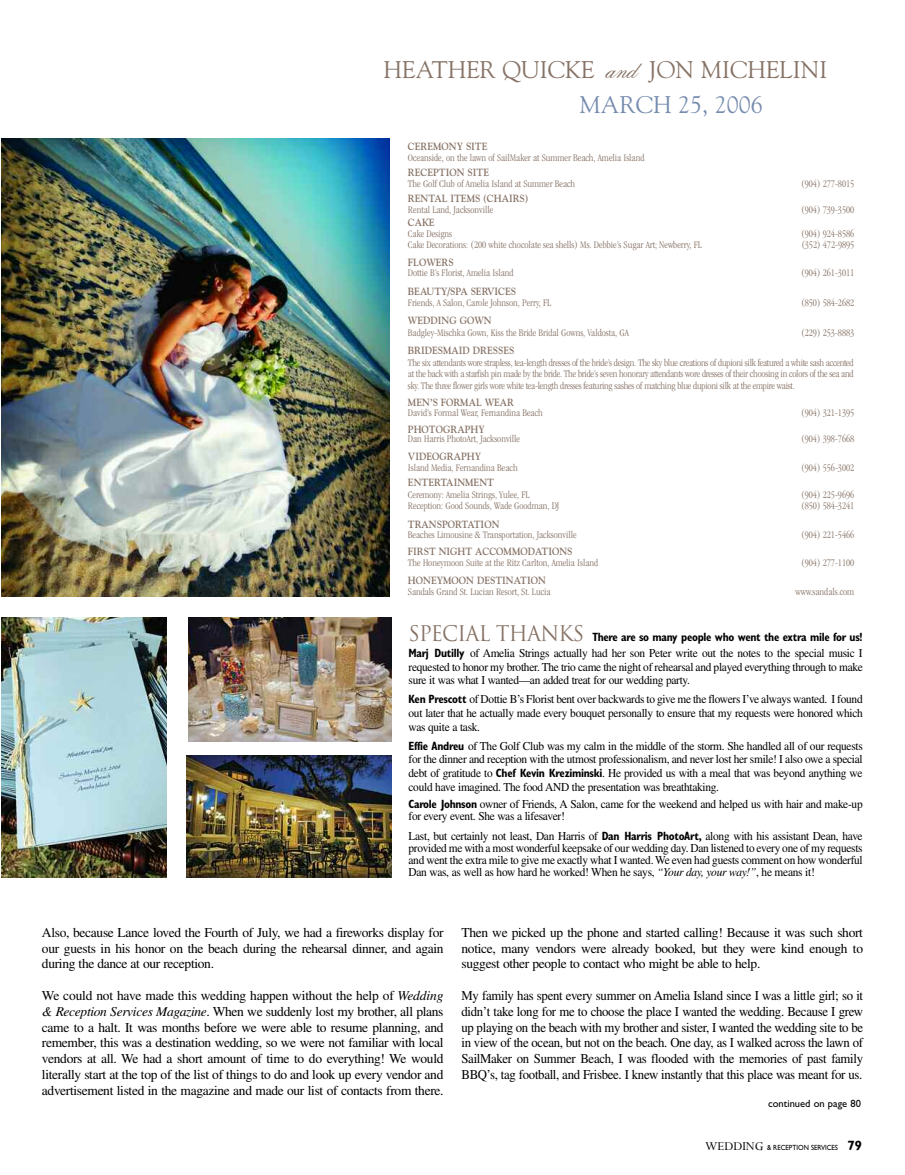
<style>
.page{position:relative;width:905px;height:1175px;background:#fff}
.page>*{position:absolute;margin:0;border:0;box-sizing:border-box;transform-origin:0 0}
.t1{font:24px/35px "Goudy";color:#867265}
.t2{font:13.5px/15.8px "Times";letter-spacing:-.025em;color:#000;text-align:justify}
.t3{font:13.5px/15.8px "Times";letter-spacing:-.025em;color:#000;text-align:justify;scale:.95 1}
.t4{font:12px/14px "Times";letter-spacing:-.025em;color:#000;text-align:justify;scale:.95 1}
.t5{font:700 condensed 12px "Gill Sans";letter-spacing:-.025em;color:#000;scale:.95 1}
.t6{font:10.5px "Gill Sans";color:#000}
.t7{font:300 condensed 10.35px/11.6px "Garamond";color:#867265;text-align:justify}
.t8{font:700 10.35px "Goudy";color:#867265;scale:.91 1}
.t9{font:7.5px "Gill Sans";color:#000;scale:.9 1}
.s1{font-family:"AT Citadel Script";font-size:28.8px}
.s2{color:#768cae}
.s3{font-family:"Trajan";font-weight:400;font-stretch:normal;font-size:21px;color:#867265}
.s4{font-family:"Gill Sans";font-weight:700;font-stretch:condensed}
.s5{font-style:italic}
.s6{font-family:"Perpetua";font-size:13.5px}
.s7{font-weight:700;font-stretch:condensed;font-size:13.5px}
</style>
<div class="page">
<img style="left:2px;top:139px;width:388px;height:457px">
<img style="left:1px;top:617px;width:166px;height:260px">
<img style="left:188px;top:617px;width:204px;height:124px">
<img style="left:187px;top:755px;width:204px;height:122px">
<h1 class="t1" style="left:579px;top:53px;width:249px;text-indent:-196px">HEATHER QUICKE <span class="s1">and</span> JON MICHELINI<br><span class="s2">MARCH 25, 2006</span></h1>
<p class="t8" style="left:408px;top:141px;width:89px">CEREMONY SITE</p>
<p class="t7" style="left:408px;top:153px;width:238px">Oceanside, on the lawn of SailMaker at Summer Beach, Amelia Island</p>
<p class="t8" style="left:408px;top:166px;width:91px">RECEPTION SITE</p>
<p class="t7" style="left:408px;top:178px;width:169px">The Golf Club of Amelia Island at Summer Beach</p>
<p class="t7" style="left:801px;top:178px;width:54px">(904) 277-8015</p>
<p class="t8" style="left:408px;top:192px;width:134px">RENTAL ITEMS (CHAIRS)</p>
<p class="t7" style="left:408px;top:204px;width:87px">Rental Land, Jacksonville</p>
<p class="t7" style="left:801px;top:204px;width:54px">(904) 739-3500</p>
<p class="t8" style="left:408px;top:217px;width:31px">CAKE</p>
<p class="t7" style="left:408px;top:229px;width:46px">Cake Designs</p>
<p class="t7" style="left:801px;top:229px;width:54px">(904) 924-8586</p>
<p class="t7" style="left:408px;top:239px;width:295px">Cake Decorations: (200 white chocolate sea shells) Ms. Debbie’s Sugar Art; Newberry, FL</p>
<p class="t7" style="left:801px;top:239px;width:54px">(352) 472-9895</p>
<p class="t8" style="left:408px;top:256px;width:52px">FLOWERS</p>
<p class="t7" style="left:408px;top:268px;width:107px">Dottie B’s Florist, Amelia Island</p>
<p class="t7" style="left:801px;top:268px;width:54px">(904) 261-3011</p>
<p class="t8" style="left:408px;top:285px;width:120px">BEAUTY/SPA SERVICES</p>
<p class="t7" style="left:408px;top:298px;width:145px">Friends, A Salon, Carole Johnson, Perry, FL</p>
<p class="t7" style="left:801px;top:298px;width:54px">(850) 584-2682</p>
<p class="t8" style="left:408px;top:315px;width:94px">WEDDING GOWN</p>
<p class="t7" style="left:408px;top:328px;width:222px">Badgley-Mischka Gown, Kiss the Bride Bridal Gowns, Valdosta, GA</p>
<p class="t7" style="left:801px;top:328px;width:54px">(229) 253-8883</p>
<p class="t8" style="left:408px;top:345px;width:118px">BRIDESMAID DRESSES</p>
<p class="t7" style="left:408px;top:357px;width:447px">The six attendants wore strapless, tea-length dresses of the bride’s design. The sky blue creations of dupioni silk featured a white sash accented at the back with a starfish pin made by the bride. The bride’s seven honorary attendants wore dresses of their choosing in colors of the sea and sky. The three flower girls wore white tea-length dresses featuring sashes of matching blue dupioni silk at the empire waist.</p>
<p class="t8" style="left:408px;top:396px;width:118px">MEN’S FORMAL WEAR</p>
<p class="t7" style="left:408px;top:408px;width:136px">David’s Formal Wear, Fernandina Beach</p>
<p class="t7" style="left:801px;top:408px;width:54px">(904) 321-1395</p>
<p class="t8" style="left:408px;top:423px;width:86px">PHOTOGRAPHY</p>
<p class="t7" style="left:408px;top:434px;width:113px">Dan Harris PhotoArt, Jacksonville</p>
<p class="t7" style="left:801px;top:434px;width:54px">(904) 398-7668</p>
<p class="t8" style="left:408px;top:450px;width:82px">VIDEOGRAPHY</p>
<p class="t7" style="left:408px;top:462px;width:111px">Island Media, Fernandina Beach</p>
<p class="t7" style="left:801px;top:462px;width:54px">(904) 556-3002</p>
<p class="t8" style="left:408px;top:476px;width:96px">ENTERTAINMENT</p>
<p class="t7" style="left:408px;top:489px;width:123px">Ceremony: Amelia Strings, Yulee, FL</p>
<p class="t7" style="left:801px;top:489px;width:54px">(904) 225-9696</p>
<p class="t7" style="left:408px;top:501px;width:153px">Reception: Good Sounds, Wade Goodman, DJ</p>
<p class="t7" style="left:801px;top:501px;width:54px">(850) 584-3241</p>
<p class="t8" style="left:408px;top:518px;width:102px">TRANSPORTATION</p>
<p class="t7" style="left:408px;top:530px;width:170px">Beaches Limousine &amp; Transportation, Jacksonville</p>
<p class="t7" style="left:801px;top:530px;width:54px">(904) 221-5466</p>
<p class="t8" style="left:408px;top:545px;width:182px">FIRST NIGHT ACCOMMODATIONS</p>
<p class="t7" style="left:408px;top:557px;width:192px">The Honeymoon Suite at the Ritz Carlton, Amelia Island</p>
<p class="t7" style="left:801px;top:557px;width:54px">(904) 277-1100</p>
<p class="t8" style="left:408px;top:574px;width:153px">HONEYMOON DESTINATION</p>
<p class="t7" style="left:408px;top:587px;width:144px">Sandals Grand St. Lucian Resort, St. Lucia</p>
<p class="t7" style="left:795px;top:587px;width:60px">www.sandals.com</p>
<p class="t5" style="left:408px;top:632px;width:479px"><span class="s3">SPECIAL THANKS</span> There are so many people who went the extra mile for us!</p>
<p class="t4" style="left:408px;top:647px;width:479px"><span class="s4">Marj Dutilly</span> of Amelia Strings actually had her son Peter write out the notes to the special music I requested to honor my brother. The trio came the night of rehearsal and played everything through to make sure it was what I wanted—an added treat for our wedding party.</p>
<p class="t4" style="left:408px;top:693px;width:479px"><span class="s4">Ken Prescott</span> of Dottie B’s Florist bent over backwards to give me the flowers I’ve always wanted. I found out later that he actually made every bouquet personally to ensure that my requests were honored which was quite a task.</p>
<p class="t4" style="left:408px;top:739px;width:479px"><span class="s4">Effie Andreu</span> of The Golf Club was my calm in the middle of the storm. She handled all of our requests for the dinner and reception with the utmost professionalism, and never lost her smile! I also owe a special debt of gratitude to <span class="s4">Chef Kevin Kreziminski</span>. He provided us with a meal that was beyond anything we could have imagined. The food AND the presentation was breathtaking.</p>
<p class="t4" style="left:408px;top:799px;width:479px;line-height:12.1px"><span class="s4">Carole Johnson</span> owner of Friends, A Salon, came for the weekend and helped us with hair and make-up for every event. She was a lifesaver!</p>
<p class="t4" style="left:408px;top:831px;width:479px;line-height:12.1px">Last, but certainly not least, Dan Harris of <span class="s4">Dan Harris PhotoArt,</span> along with his assistant Dean, have provided me with a most wonderful keepsake of our wedding day. Dan listened to every one of my requests and went the extra mile to give me exactly what I wanted. We even had guests comment on how wonderful Dan was, as well as how hard he worked! When he says, <span class="s5">“Your day, your way!”</span>, he means it!</p>
<p class="t2" style="left:42px;top:926px;width:403px">Also, because Lance loved the Fourth of July, we had a fireworks display for our guests in his honor on the beach during the rehearsal dinner, and again during the dance at our reception.</p>
<p class="t2" style="left:42px;top:989px;width:403px">We could not have made this wedding happen without the help of <span class="s5">Wedding &amp; Reception Services Magazine</span>. When we suddenly lost my brother, all plans came to a halt. It was months before we were able to resume planning, and remember, this was a destination wedding, so we were not familiar with local vendors at all. We had a short amount of time to do everything! We would literally start at the top of the list of things to do and look up every vendor and advertisement listed in the magazine and made our list of contacts from there.</p>
<p class="t2" style="left:461px;top:926px;width:403px">Then we picked up the phone and started calling! Because it was such short notice, many vendors were already booked, but they were kind enough to suggest other people to contact who might be able to help.</p>
<p class="t3" style="left:461px;top:989px;width:424px">My family has spent every summer on Amelia Island since I was a little girl; so it didn’t take long for me to choose the place I wanted the wedding. Because I grew up playing on the beach with my brother and sister, I wanted the wedding site to be in view of the ocean, but not on the beach. One day, as I walked across the lawn of SailMaker on Summer Beach, I was flooded with the memories of past family BBQ’s, tag football, and Frisbee. I knew instantly that this place was meant for us.</p>
<p class="t6" style="left:768px;top:1099px;width:94px">continued on page 80</p>
<p class="t9" style="left:705px;top:1145px;width:176px"><span class="s6">WEDDING</span> &amp; RECEPTION SERVICES <span class="s7">79</span></p>
</div>
